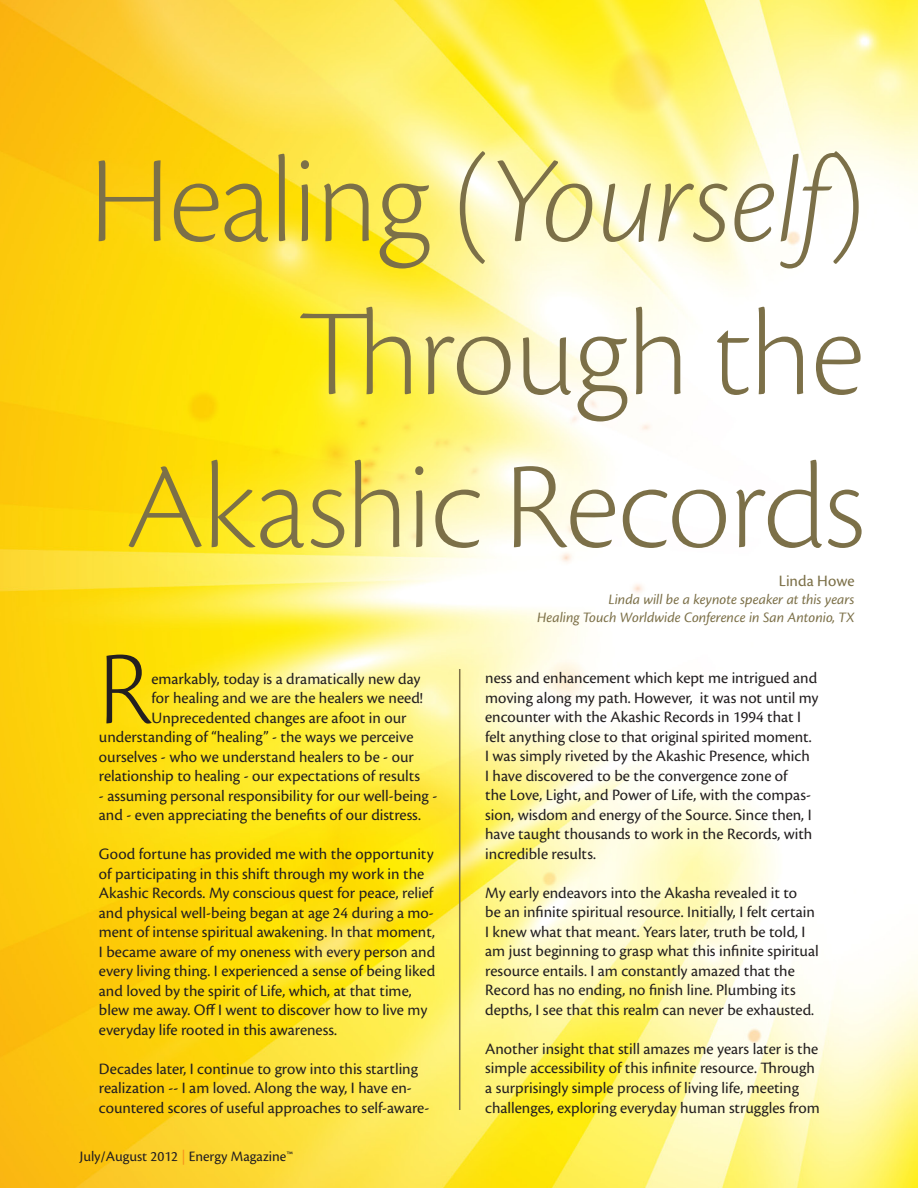
<style>
.page{position:relative;width:918px;height:1188px;background:#fff}
.page>*{position:absolute;margin:0;border:0;box-sizing:border-box;transform-origin:0 0}
.t1{font:127.5px/153px "Cronos Pro Lt Disp";color:#7c7048;text-align:right}
.t2{font:108.15px "Cronos Pro Lt Disp";color:#231f20}
.t3{font:16.5px/19.5px "Cronos Pro";color:#231f20}
.t4{font:16.5px "Cronos Pro";color:#7c7048}
.t5{font:italic 15px/18px "Cronos Pro";letter-spacing:-.005em;color:#7c7048;text-align:right}
.t6{font:15px "Cronos Pro";color:#231f20}
.s1{font-family:"Cronos Pro Lt Disp It"}
.s2{color:#f7931d}
</style>
<div class="page">
<img style="left:0;top:0;width:918px;height:1188px">
<hr style="left:459px;top:669px;width:1px;height:441px;background:#7c7048">
<h1 class="t1" style="left:90px;top:124px;width:776px">Healing (<span class="s1">Yourself</span>)<br>Through the<br>Akashic Records</h1>
<h2 class="t2" style="left:99px;top:627px;width:54px">R</h2>
<p class="t3" style="left:152px;top:669px;width:270px">emarkably, today is a dramatically new day</p>
<p class="t3" style="left:152px;top:688px;width:273px">for healing and we are the healers we need!</p>
<p class="t3" style="left:152px;top:708px;width:257px">Unprecedented changes are afoot in our</p>
<p class="t3" style="left:99px;top:727px;width:316px">understanding of “healing” - the ways we perceive</p>
<p class="t3" style="left:99px;top:747px;width:316px">ourselves - who we understand healers to be - our</p>
<p class="t3" style="left:99px;top:766px;width:323px">relationship to healing - our expectations of results</p>
<p class="t3" style="left:99px;top:786px;width:340px">- assuming personal responsibility for our well-being - and - even appreciating the benefits of our distress.</p>
<p class="t3" style="left:99px;top:844px;width:338px">Good fortune has provided me with the opportunity of participating in this shift through my work in the Akashic Records. My conscious quest for peace, relief and physical well-being began at age 24 during a mo&shy;ment of intense spiritual awakening. In that moment, I became aware of my oneness with every person and every living thing. I experienced a sense of being liked and loved by the spirit of Life, which, at that time, blew me away. Off I went to discover how to live my everyday life rooted in this awareness.</p>
<p class="t3" style="left:99px;top:1059px;width:332px">Decades later, I continue to grow into this startling realization -- I am loved. Along the way, I have en&shy;countered scores of useful approaches to self-aware-</p>
<p class="t6" style="left:80px;top:1147px;width:215px">July/August 2012 <span class="s2">|</span> Energy Magazine™</p>
<p class="t4" style="left:779px;top:571px;width:77px">Linda Howe</p>
<p class="t5" style="left:537px;top:590px;width:319px">Linda will be a keynote speaker at this years<br>Healing Touch Worldwide Conference in San Antonio, TX</p>
<p class="t3" style="left:485px;top:669px;width:335px">ness and enhancement which kept me intrigued and moving along my path. However, it was not until my encounter with the Akashic Records in 1994 that I felt anything close to that original spirited moment.<br>I was simply riveted by the Akashic Presence, which<br>I have discovered to be the convergence zone of<br>the Love, Light, and Power of Life, with the compas&shy;sion, wisdom and energy of the Source. Since then, I have taught thousands to work in the Records, with incredible results.</p>
<p class="t3" style="left:485px;top:883px;width:335px">My early endeavors into the Akasha revealed it to<br>be an infinite spiritual resource. Initially, I felt certain I knew what that meant. Years later, truth be told, I am just beginning to grasp what this infinite spiritual resource entails. I am constantly amazed that the Record has no ending, no finish line. Plumbing its depths, I see that this realm can never be exhausted.</p>
<p class="t3" style="left:485px;top:1039px;width:336px">Another insight that still amazes me years later is the simple accessibility of this infinite resource. Through a surprisingly simple process of living life, meeting challenges, exploring everyday human struggles from</p>
</div>
